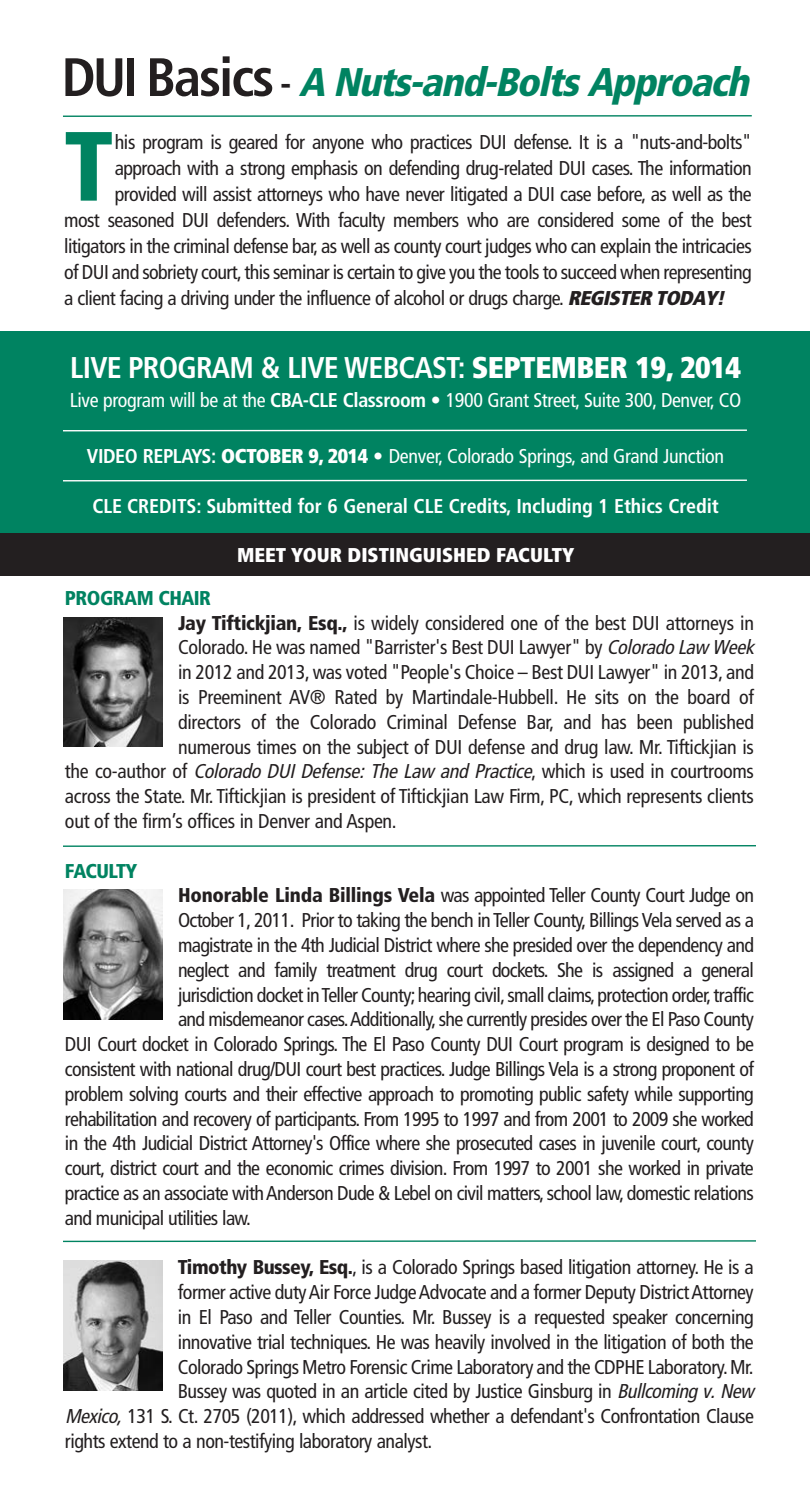
<style>
.page{position:relative;width:810px;height:1512px;background:#fff}
.page>*{position:absolute;margin:0;border:0;box-sizing:border-box;transform-origin:0 0}
.t1{font:900 condensed 98.2px "Frutiger";color:#008361}
.t2{font:italic 900 condensed 40px "Frutiger";color:#008361}
.t3{font:700 condensed 30px "Frutiger";letter-spacing:-.025em;color:#fff}
.t4{font:condensed 20px "Frutiger";letter-spacing:-.03em;color:#231f20}
.t5{font:condensed 20px "Frutiger";letter-spacing:-.02em;color:#fff}
.t6{font:700 condensed 20px "Frutiger";letter-spacing:-.005em;color:#fff}
.t7{font:900 condensed 20px "Frutiger";color:#fff}
.t8{font:900 condensed 20px "Frutiger";letter-spacing:-.025em;color:#008361}
.s1{font-weight:700;font-style:normal;font-size:54px;color:#231f20}
.s2{font-weight:700;font-style:normal;font-size:36px;color:#231f20}
.s3{font-weight:900;font-style:italic}
.s4{font-weight:900}
.s5{font-weight:700}
.s6{font-style:italic}
</style>
<div class="page">
<div style="left:0;top:331px;width:810px;height:234px;background:#008361"></div>
<hr style="left:63px;top:430px;width:684px;height:1px;background:#fff">
<hr style="left:63px;top:480px;width:684px;height:1px;background:#fff">
<div style="left:0;top:533px;width:810px;height:42px;background:#231f20"></div>
<hr style="left:63px;top:845px;width:693px;height:2px;background:#008361">
<hr style="left:63px;top:115px;width:689px;height:2px;background:#008361">
<img style="left:63px;top:617px;width:99px;height:129px">
<img style="left:63px;top:890px;width:99px;height:130px">
<img style="left:63px;top:1261px;width:99px;height:130px">
<hr style="left:63px;top:1240px;width:693px;height:2px;background:#008361">
<h2 class="t2" style="left:62px;top:58px;width:699px"><span class="s1">D U I B a s i c s</span> <span class="s2">-</span> A Nuts-and-BoltsApproach</h2>
<h1 class="t1" style="left:64px;top:107px;width:51px">T</h1>
<p class="t4" style="left:115px;top:130px;width:639px">his program is geared for anyone who practices DUI defense. It is a "nuts-and-bolts"</p>
<p class="t4" style="left:115px;top:156px;width:639px">approach with a strong emphasis on defending drug-related DUI cases. The information</p>
<p class="t4" style="left:115px;top:182px;width:639px">provided will assist attorneys who have never litigated a DUI case before, as well as the</p>
<p class="t4" style="left:64px;top:208px;width:689px">most seasoned DUI defenders. With faculty members who are considered some of the best</p>
<p class="t4" style="left:64px;top:234px;width:689px">litigators in the criminal defense bar, as well as county court judges who can explain the intricacies</p>
<p class="t4" style="left:64px;top:260px;width:689px">of DUI and sobriety court, this seminar is certain to give you the tools to succeed when representing</p>
<p class="t4" style="left:64px;top:286px;width:667px">a client facing a driving under the influence of alcohol or drugs charge. <span class="s3">REGISTER TODAY!</span></p>
<h3 class="t3" style="left:70px;top:350px;width:672px">LIVE PROGRAM &amp; LIVE WEBCAST: <span class="s4">SEPTEMBER 19, 2014</span></h3>
<p class="t5" style="left:70px;top:389px;width:673px">Live program will be at the <span class="s5">CBA-CLE Classroom •</span> 1900 Grant Street, Suite 300, Denver, CO</p>
<p class="t5" style="left:87px;top:445px;width:639px"><span class="s5">VIDEO REPLAYS:</span> <span class="s4">OCTOBER 9, 2014</span> <span class="s5">•</span> Denver, Colorado Springs, and Grand Junction</p>
<p class="t6" style="left:92px;top:494px;width:628px">CLE CREDITS: Submitted for 6 General CLE Credits, Including 1 Ethics Credit</p>
<p class="t7" style="left:237px;top:543px;width:339px">MEET YOUR DISTINGUISHED FACULTY</p>
<p class="t8" style="left:65px;top:586px;width:148px">PROGRAM CHAIR</p>
<p class="t4" style="left:178px;top:611px;width:577px"><span class="s4">Jay Tiftickjian, Esq.,</span> is widely considered one of the best DUI attorneys in</p>
<p class="t4" style="left:178px;top:636px;width:582px">Colorado. He was named "Barrister's Best DUI Lawyer" by <span class="s6">ColoradoLaw Week</span></p>
<p class="t4" style="left:178px;top:661px;width:577px">in 2012 and 2013, was voted "People's Choice – Best DUI Lawyer" in 2013, and</p>
<p class="t4" style="left:178px;top:685px;width:577px">is Preeminent AV® Rated by Martindale-Hubbell. He sits on the board of</p>
<p class="t4" style="left:178px;top:710px;width:577px">directors of the Colorado Criminal Defense Bar, and has been published</p>
<p class="t4" style="left:178px;top:735px;width:577px">numerous times on the subject of DUI defense and drug law. Mr. Tiftickjian is</p>
<p class="t4" style="left:65px;top:760px;width:691px">t h e c o - a u t h o r o f <span class="s6">Colorado DUI Defense: The Law and Practice</span>, w h i c h i s u s e d i n c o u rt r o o m s</p>
<p class="t4" style="left:65px;top:785px;width:690px">across the State. Mr. Tiftickjian is president of Tiftickjian Law Firm, PC, which represents clients</p>
<p class="t4" style="left:65px;top:809px;width:333px">out of the firm’s offices in Denver and Aspen.</p>
<p class="t8" style="left:65px;top:859px;width:74px">FACULTY</p>
<p class="t4" style="left:178px;top:884px;width:577px"><span class="s4">Honorable Linda Billings Vela</span> was appointed Teller County Court Judge on</p>
<p class="t4" style="left:178px;top:909px;width:577px">October 1, 2011. Prior to taking the bench in Teller County, Billings Vela served as a</p>
<p class="t4" style="left:178px;top:933px;width:577px">magistrate in the 4th Judicial District where she presided over the dependency and</p>
<p class="t4" style="left:178px;top:958px;width:577px">neglect and family treatment drug court dockets. She is assigned a general</p>
<p class="t4" style="left:178px;top:983px;width:577px">jurisdiction docket in Teller County; hearing civil, small claims, protection order, traffic</p>
<p class="t4" style="left:178px;top:1008px;width:577px">and misdemeanor cases. Additionally, she currently presides over the El Paso County</p>
<p class="t4" style="left:65px;top:1033px;width:690px">DUI Court docket in Colorado Springs. The El Paso County DUI Court program is designed to be</p>
<p class="t4" style="left:65px;top:1057px;width:690px">consistent with national drug/DUI court best practices. Judge Billings Vela is a strong proponent of</p>
<p class="t4" style="left:65px;top:1082px;width:690px">problem solving courts and their effective approach to promoting public safety while supporting</p>
<p class="t4" style="left:65px;top:1107px;width:690px">rehabilitation and recovery of participants. From 1995 to 1997 and from 2001 to 2009 she worked</p>
<p class="t4" style="left:65px;top:1132px;width:690px">in the 4th Judicial District Attorney's Office where she prosecuted cases in juvenile court, county</p>
<p class="t4" style="left:65px;top:1157px;width:690px">court, district court and the economic crimes division. From 1997 to 2001 she worked in private</p>
<p class="t4" style="left:65px;top:1181px;width:690px">practice as an associate with Anderson Dude &amp; Lebel on civil matters, school law, domestic relations</p>
<p class="t4" style="left:65px;top:1206px;width:188px">and municipal utilities law.</p>
<p class="t4" style="left:178px;top:1256px;width:577px"><span class="s4">Timothy Bussey, Esq.</span>, is a Colorado Springs based litigation attorney. He is a</p>
<p class="t4" style="left:178px;top:1281px;width:577px">former active duty Air Force Judge Advocate and a former Deputy District Attorney</p>
<p class="t4" style="left:178px;top:1305px;width:577px">in El Paso and Teller Counties. Mr. Bussey is a requested speaker concerning</p>
<p class="t4" style="left:178px;top:1330px;width:577px">innovative trial techniques. He was heavily involved in the litigation of both the</p>
<p class="t4" style="left:178px;top:1355px;width:577px">Colorado Springs Metro Forensic Crime Laboratory and the CDPHE Laboratory. Mr.</p>
<p class="t4" style="left:178px;top:1380px;width:583px">Bussey was quoted in an article cited by Justice Ginsburg in <span class="s6">Bullcomingv.New</span></p>
<p class="t4" style="left:65px;top:1405px;width:690px"><span class="s6">Mexico,</span>131 S. Ct. 2705 (2011), which addressed whether a defendant's Confrontation Clause</p>
<p class="t4" style="left:65px;top:1429px;width:369px">rights extend to a non-testifying laboratory analyst.</p>
</div>
